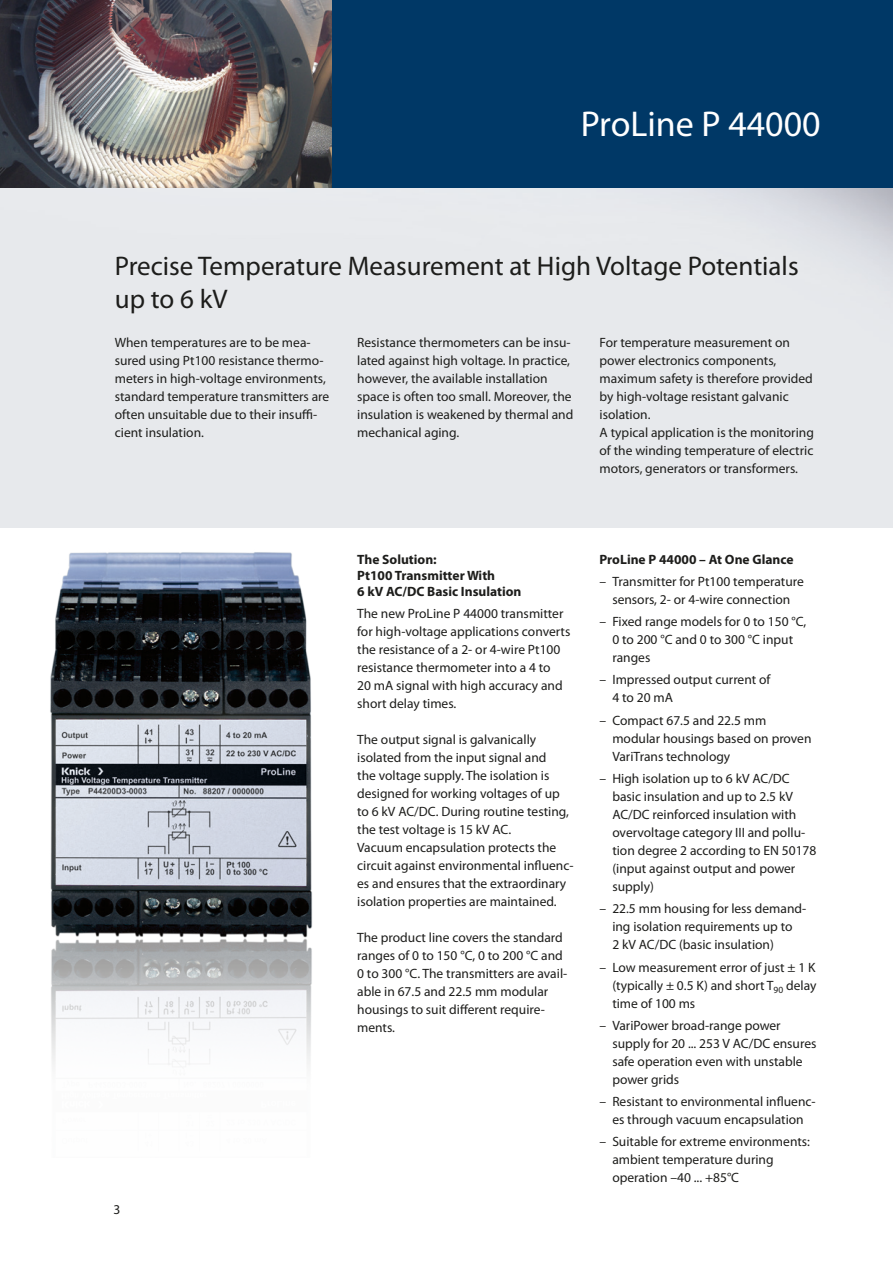
<style>
.page{position:relative;width:893px;height:1263px;background:#fff}
.page>*{position:absolute;margin:0;border:0;box-sizing:border-box;transform-origin:0 0}
.Headline_innen_D{font:36px "Myriad Pro";color:#fff}
.Headline_innen_d{font:27px/32.4px "Myriad Pro";color:#1d1d1b}
.Text_D{font:13.5px/18px "Myriad Pro";color:#1d1d1b}
.Zwischenüberschrift{font:700 13.5px/16.2px "Myriad Pro";color:#1d1d1b}
.Text_D-2{font:700 13.5px "Myriad Pro";color:#1d1d1b}
</style>
<div class="page">
<div style="left:0;top:187px;width:893px;height:340px;background:#e7e9ec"></div>
<div style="left:332px;top:0;width:561px;height:187px;background:#003866"></div>
<img style="left:0;top:0;width:332px;height:187px">
<img style="left:50px;top:552px;width:263px;height:515px">
<p class="Headline_innen_D" style="left:581px;top:102px;width:241px">ProLine P 44000</p>
<p class="Headline_innen_d" style="left:115px;top:250px;width:685px">Precise Temperature Measurement at High Voltage Potentials up to 6 kV</p>
<p class="Text_D" style="left:115px;top:333px;width:216px">When temperatures are to be mea&shy;sured using Pt100 resistance thermo&shy;meters in high-voltage environments, standard temperature transmitters are often unsuitable due to their insuffi&shy;cient insulation.</p>
<p class="Text_D" style="left:357px;top:333px;width:218px">Resistance thermometers can be insu&shy;lated against high voltage. In practice, however, the available installation space is often too small. Moreover, the insulation is weakened by thermal and mechanical aging.</p>
<p class="Text_D" style="left:600px;top:333px;width:216px">For temperature measurement on power electronics components, maximum safety is therefore provided by high-voltage resistant galvanic isolation.<br>A typical application is the monitoring of the winding temperature of electric motors, generators or transformers.</p>
<p class="Text_D" style="left:113px;top:1200px;width:8px">3</p>
<p class="Zwischenüberschrift" style="left:357px;top:551px;width:166px">The Solution:<br>Pt100 Transmitter With<br>6 kV AC/DC Basic Insulation</p>
<p class="Text_D" style="left:357px;top:605px;width:215px">The new ProLine P 44000 transmitter for high-voltage applications converts the resistance of a 2- or 4-wire Pt100 resistance thermometer into a 4 to<br>20 mA signal with high accuracy and short delay times.</p>
<p class="Text_D" style="left:357px;top:731px;width:218px">The output signal is galvanically isolated from the input signal and<br>the voltage supply. The isolation is designed for working voltages of up to 6 kV AC/DC. During routine testing, the test voltage is 15 kV AC.<br>Vacuum encapsulation protects the circuit against environmental influenc&shy;es and ensures that the extraordinary isolation properties are maintained.</p>
<p class="Text_D" style="left:357px;top:929px;width:212px">The product line covers the standard ranges of 0 to 150 °C, 0 to 200 °C and<br>0 to 300 °C. The transmitters are avail&shy;able in 67.5 and 22.5 mm modular housings to suit different require&shy;ments.</p>
<p class="Text_D-2" style="left:600px;top:550px;width:195px">ProLine P 44000 – At One Glance</p>
<p class="Text_D" style="left:600px;top:572px;width:206px;text-align:center">– Transmitter for Pt100 temperature sensors, 2- or 4-wire connection</p>
<p class="Text_D" style="left:612px;top:612px;width:196px;text-indent:-13px">– Fixed range models for 0 to 150 °C,<br>0 to 200 °C and 0 to 300 °C input ranges</p>
<p class="Text_D" style="left:612px;top:671px;width:160px;text-indent:-13px">– Impressed output current of<br>4 to 20 mA</p>
<p class="Text_D" style="left:612px;top:711px;width:201px;text-indent:-13px">– Compact 67.5 and 22.5 mm modular housings based on proven<br>VariTrans technology</p>
<p class="Text_D" style="left:612px;top:769px;width:206px;text-indent:-13px">– High isolation up to 6 kV AC/DC basic insulation and up to 2.5 kV<br>AC/DC reinforced insulation with overvoltage category III and pollu&shy;tion degree 2 according to EN 50178 (input against output and power supply)</p>
<p class="Text_D" style="left:612px;top:899px;width:195px;text-indent:-13px">– 22.5 mm housing for less demand&shy;ing isolation requirements up to<br>2 kV AC/DC (basic insulation)</p>
<p class="Text_D" style="left:612px;top:958px;width:206px;text-align:justify;text-indent:-13px">– Low measurement error of just ± 1 K (typically ± 0.5 K) and short T<sub>90</sub> delay time of 100 ms</p>
<p class="Text_D" style="left:612px;top:1016px;width:206px;text-indent:-13px">– VariPower broad-range power supply for 20 ... 253 V AC/DC ensures safe operation even with unstable power grids</p>
<p class="Text_D" style="left:600px;top:1092px;width:218px;text-align:center">– Resistant to environmental influenc&shy;es through vacuum encapsulation</p>
<p class="Text_D" style="left:612px;top:1132px;width:199px;text-indent:-13px">– Suitable for extreme environments: ambient temperature during operation –40 ... +85°C</p>
</div>
